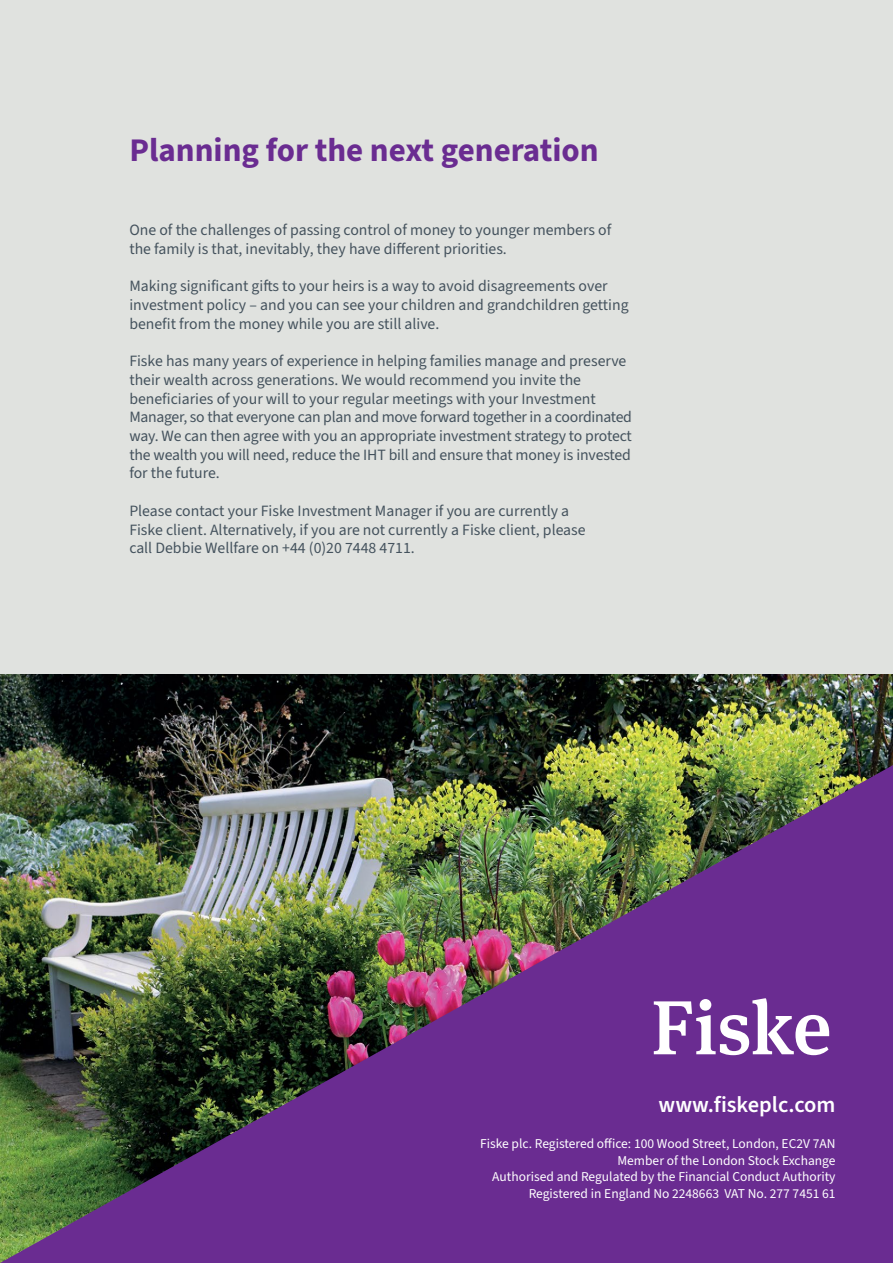
<style>
.page{position:relative;width:893px;height:1263px;background:#fff}
.page>*{position:absolute;margin:0;border:0;box-sizing:border-box;transform-origin:0 0}
.t1{font:700 33px "Source Sans 3";color:#6a2c91}
.t2{font:600 22.5px "Source Sans 3";color:#fff}
.t3{font:15.75px/18.8px "Source Sans 3";color:#44525d}
.t4{font:13.5px/16.5px "Source Sans 3";color:#fff;text-align:right}
</style>
<div class="page">
<div style="left:0;top:0;width:893px;height:674px;background:#e0e2df"></div>
<img style="left:0;top:674px;width:893px;height:91px">
<img style="left:0;top:765px;width:893px;height:498px">
<svg style="left:654px;top:998px;width:175px;height:57px"></svg>
<h1 class="t1" style="left:129px;top:128px;width:471px">Planning for the next generation</h1>
<p class="t3" style="left:129px;top:221px;width:484px">One of the challenges of passing control of money to younger members of the family is that, inevitably, they have different priorities.</p>
<p class="t3" style="left:129px;top:277px;width:501px">Making significant gifts to your heirs is a way to avoid disagreements over investment policy – and you can see your children and grandchildren getting benefit from the money while you are still alive.</p>
<p class="t3" style="left:129px;top:352px;width:504px">Fiske has many years of experience in helping families manage and preserve their wealth across generations. We would recommend you invite the beneficiaries of your will to your regular meetings with your Investment Manager, so that everyone can plan and move forward together in a coordinated way. We can then agree with you an appropriate investment strategy to protect the wealth you will need, reduce the IHT bill and ensure that money is invested for the future.</p>
<p class="t3" style="left:129px;top:502px;width:458px">Please contact your Fiske Investment Manager if you are currently a<br>Fiske client. Alternatively, if you are not currently a Fiske client, please call Debbie Wellfare on +44 (0)20 7448 4711.</p>
<h2 class="t2" style="left:659px;top:1089px;width:178px">www.fiskeplc.com</h2>
<p class="t4" style="left:480px;top:1136px;width:357px">Fiske plc. Registered office: 100 Wood Street, London, EC2V 7AN Member of the London Stock Exchange<br>Authorised and Regulated by the Financial Conduct Authority Registered in England No 2248663 VAT No. 277 7451 61</p>
</div>
